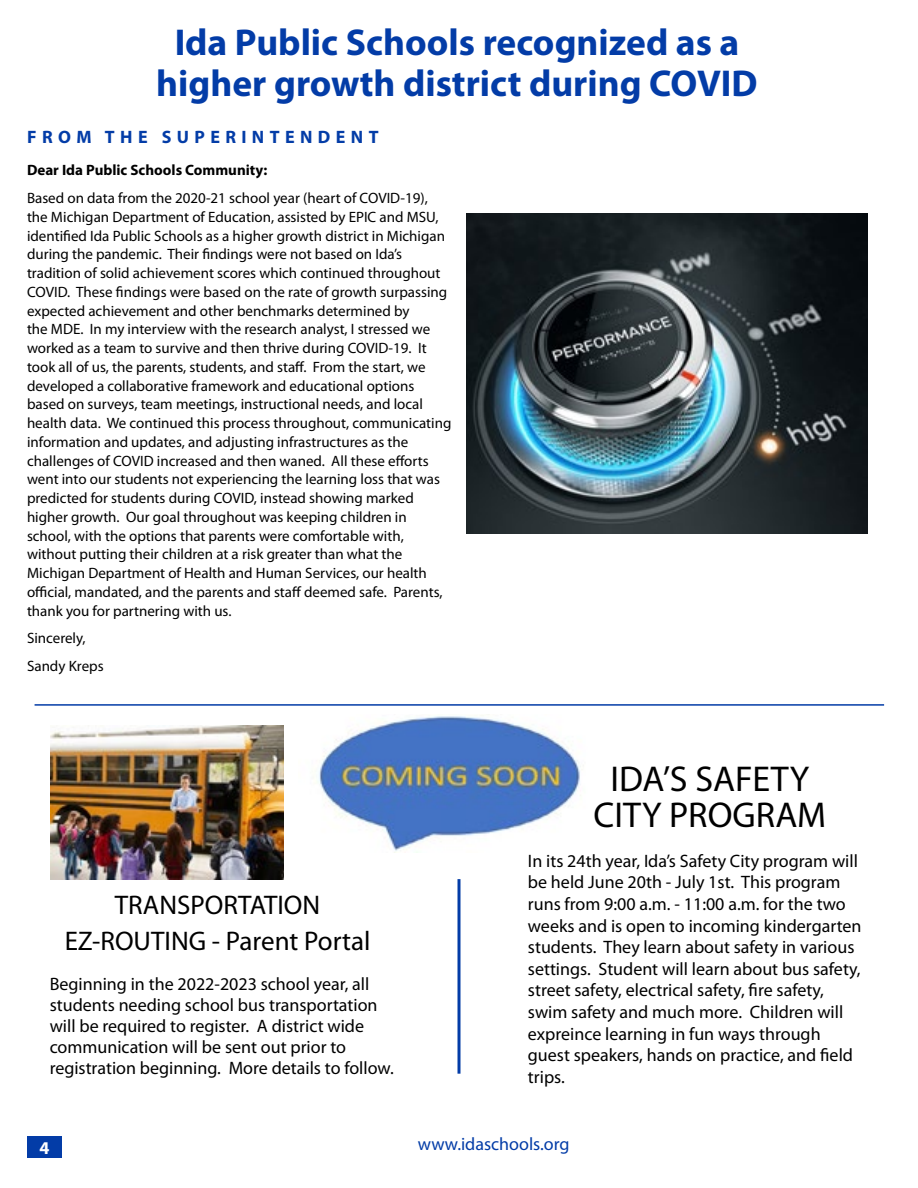
<style>
.page{position:relative;width:918px;height:1188px;background:#fff}
.page>*{position:absolute;margin:0;border:0;box-sizing:border-box;transform-origin:0 0}
.t1{font:700 37.5px/40.5px "Myriad Pro";color:#033ca7;text-align:center}
.t2{font:36px/36px "Myriad Pro";color:#000;text-align:center}
.t3{font:27px/36px "Myriad Pro";color:#000;text-align:center}
.t4{font:18px/21.6px "Myriad Pro";color:#000}
.t5{font:700 18px "Myriad Pro";letter-spacing:.3em;color:#033ca7}
.t6{font:18px "Myriad Pro";color:#033ca7}
.t7{font:700 18px "Myriad Pro";color:#fff}
.t8{font:15px/18.8px "Myriad Pro";color:#000}
.t9{font:700 15px "Myriad Pro";color:#000}
</style>
<div class="page">
<div style="left:27px;top:1137px;width:35px;height:21px;background:#033ca7"></div>
<hr style="left:35px;top:704px;width:849px;height:2px;background:#033ca7">
<img style="left:467px;top:213px;width:401px;height:320px">
<img style="left:318px;top:714px;width:263px;height:137px">
<hr style="left:458px;top:879px;width:2px;height:195px;background:#033ca7">
<img style="left:50px;top:726px;width:234px;height:153px">
<h1 class="t1" style="left:156px;top:21px;width:603px">Ida Public Schools recognized as a higher growth district during COVID</h1>
<p class="t5" style="left:27px;top:125px;width:353px">FROM THE SUPERINTENDENT</p>
<p class="t9" style="left:27px;top:161px;width:242px">Dear Ida Public Schools Community:</p>
<p class="t8" style="left:27px;top:189px;width:426px">Based on data from the 2020-21 school year (heart of COVID-19), the Michigan Department of Education, assisted by EPIC and MSU, identified Ida Public Schools as a higher growth district in Michigan during the pandemic. Their findings were not based on Ida’s tradition of solid achievement scores which continued throughout COVID. These findings were based on the rate of growth surpassing expected achievement and other benchmarks determined by<br>the MDE. In my interview with the research analyst, I stressed we worked as a team to survive and then thrive during COVID-19. It took all of us, the parents, students, and staff. From the start, we developed a collaborative framework and educational options based on surveys, team meetings, instructional needs, and local health data. We continued this process throughout, communicating information and updates, and adjusting infrastructures as the challenges of COVID increased and then waned. All these efforts went into our students not experiencing the learning loss that was predicted for students during COVID, instead showing marked higher growth. Our goal throughout was keeping children in school, with the options that parents were comfortable with, without putting their children at a risk greater than what the Michigan Department of Health and Human Services, our health official, mandated, and the parents and staff deemed safe. Parents, thank you for partnering with us.</p>
<p class="t8" style="left:27px;top:624px;width:78px;line-height:27.8px">Sincerely,<br>Sandy Kreps</p>
<h3 class="t3" style="left:65px;top:887px;width:307px">TRANSPORTATION<br>EZ-ROUTING - Parent Portal</h3>
<p class="t4" style="left:50px;top:973px;width:346px;line-height:21px">Beginning in the 2022-2023 school year, all students needing school bus transportation will be required to register. A district wide communication will be sent out prior to registration beginning. More details to follow.</p>
<h2 class="t2" style="left:594px;top:761px;width:234px">IDA’S SAFETY<br>CITY PROGRAM</h2>
<p class="t4" style="left:528px;top:850px;width:335px">In its 24th year, Ida’s Safety City program will be held June 20th - July 1st. This program runs from 9:00 a.m. - 11:00 a.m. for the two weeks and is open to incoming kindergarten students. They learn about safety in various settings. Student will learn about bus safety, street safety, electrical safety, fire safety, swim safety and much more. Children will expreince learning in fun ways through guest speakers, hands on practice, and field trips.</p>
<p class="t7" style="left:39px;top:1136px;width:11px">4</p>
<p class="t6" style="left:418px;top:1133px;width:153px">www.idaschools.org</p>
</div>
